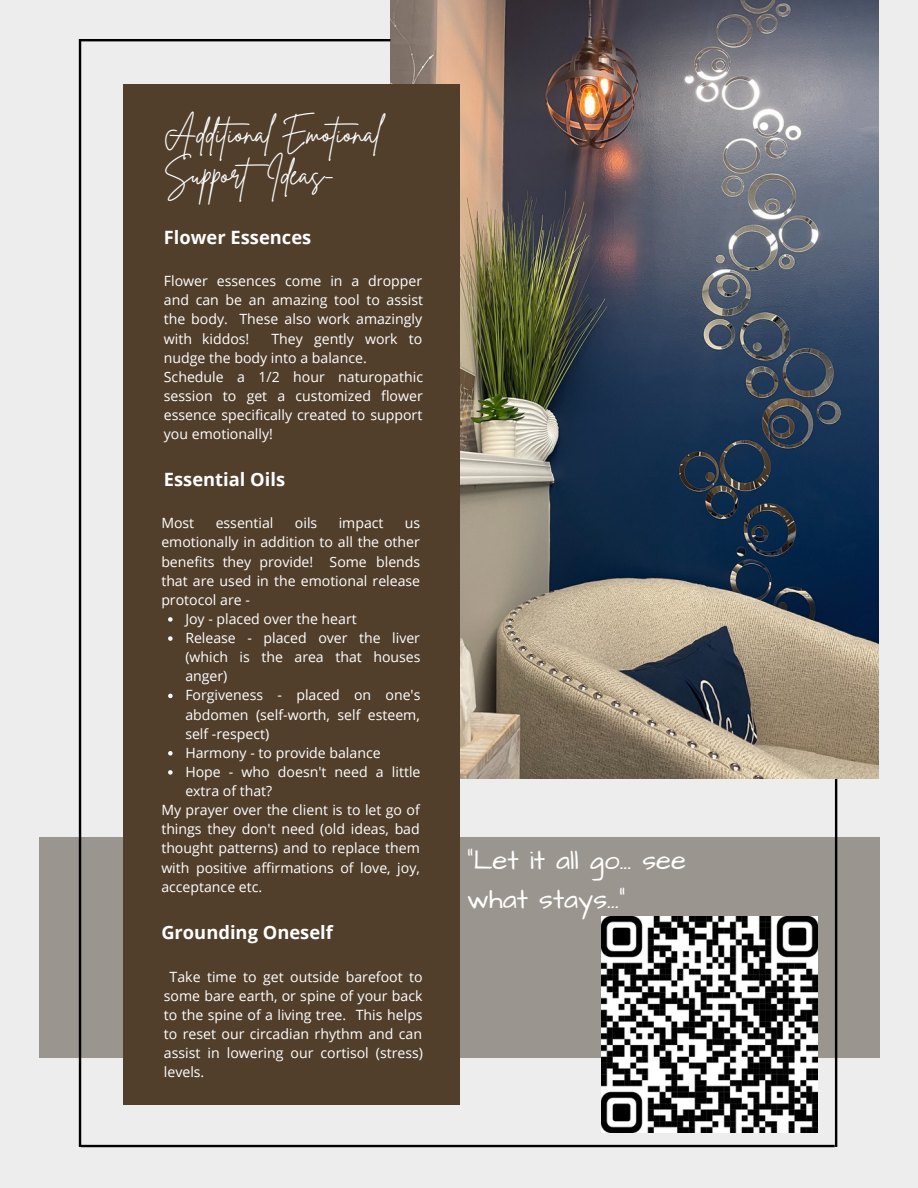
<style>
.page{position:relative;width:918px;height:1188px;background:#ededed}
.page>*{position:absolute;margin:0;border:0;box-sizing:border-box;transform-origin:0 0}
.t1{font:30.45px/41.7px "Brittany Signature";color:#fff}
.t2{font:27.6px/38.2px "Architects Daughter";color:#fff}
.t3{font:700 18.3px "Open Sans";color:#fff}
.t4{font:14.1px/19.2px "Open Sans";color:#fff;text-align:justify}
</style>
<div class="page">
<div style="left:39px;top:837px;width:840px;height:221px;background:#9b958f"></div>
<hr style="left:835px;top:393px;width:2px;height:754px;background:#000">
<img style="left:390px;top:0;width:488px;height:779px">
<hr style="left:79px;top:41px;width:2px;height:1106px;background:#000">
<div style="left:123px;top:84px;width:336px;height:1020px;background:#513f2c"></div>
<hr style="left:79px;top:39px;width:311px;height:2px;background:#000">
<hr style="left:81px;top:1145px;width:754px;height:2px;background:#000">
<img style="left:601px;top:916px;width:216px;height:216px">
<svg style="left:168px;top:617px;width:5px;height:5px"></svg>
<svg style="left:168px;top:636px;width:5px;height:5px"></svg>
<svg style="left:168px;top:694px;width:5px;height:4px"></svg>
<svg style="left:168px;top:751px;width:5px;height:5px"></svg>
<svg style="left:168px;top:770px;width:5px;height:5px"></svg>
<h1 class="t1" style="left:164px;top:112px;width:219px">Additional Emotional<br>SupportIdeas-</h1>
<p class="t3" style="left:164px;top:224px;width:149px">Flower Essences</p>
<p class="t4" style="left:164px;top:271px;width:261px">Flower essences come in a dropper and can be an amazing tool to assist the body. These also work amazingly with kiddos!</p>
<p class="t4" style="left:164px;top:329px;width:261px;text-align:left;text-indent:108px">They gently work to nudge the body into a balance.<br>Schedule a 1/2 hour naturopathic session to get a customized flower essence specifically created to support you emotionally!</p>
<p class="t3" style="left:164px;top:466px;width:123px">Essential Oils</p>
<p class="t4" style="left:161px;top:513px;width:34px">Most</p>
<p class="t4" style="left:216px;top:513px;width:59px">essential</p>
<p class="t4" style="left:295px;top:513px;width:24px">oils</p>
<p class="t4" style="left:339px;top:513px;width:46px">impact</p>
<p class="t4" style="left:161px;top:513px;width:260px;text-indent:244px">us emotionally in addition to all the other benefits they provide! Some blends that are used in the emotional release protocol are -</p>
<p class="t4" style="left:185px;top:609px;width:237px;text-align:left">Joy - placed over the heart<br>Release - placed over the liver (which is the area that houses anger)<br>Forgiveness - placed on one's abdomen (self-worth, self esteem, self -respect)<br>Harmony - to provide balance<br>Hope - who doesn't need a little extra of that?</p>
<p class="t4" style="left:161px;top:800px;width:260px">My prayer over the client is to let go of things they don't need (old ideas, bad thought patterns) and to replace them with positive affirmations of love, joy, acceptance etc.</p>
<p class="t3" style="left:161px;top:919px;width:173px">Grounding Oneself</p>
<p class="t4" style="left:164px;top:967px;width:261px;text-indent:6px">Take time to get outside barefoot to some bare earth, or spine of your back to the spine of a living tree. This helps to reset our circadian rhythm and can assist in lowering our cortisol (stress) levels.</p>
<h2 class="t2" style="left:467px;top:842px;width:221px">"Let it all go... see what stays..."</h2>
</div>
